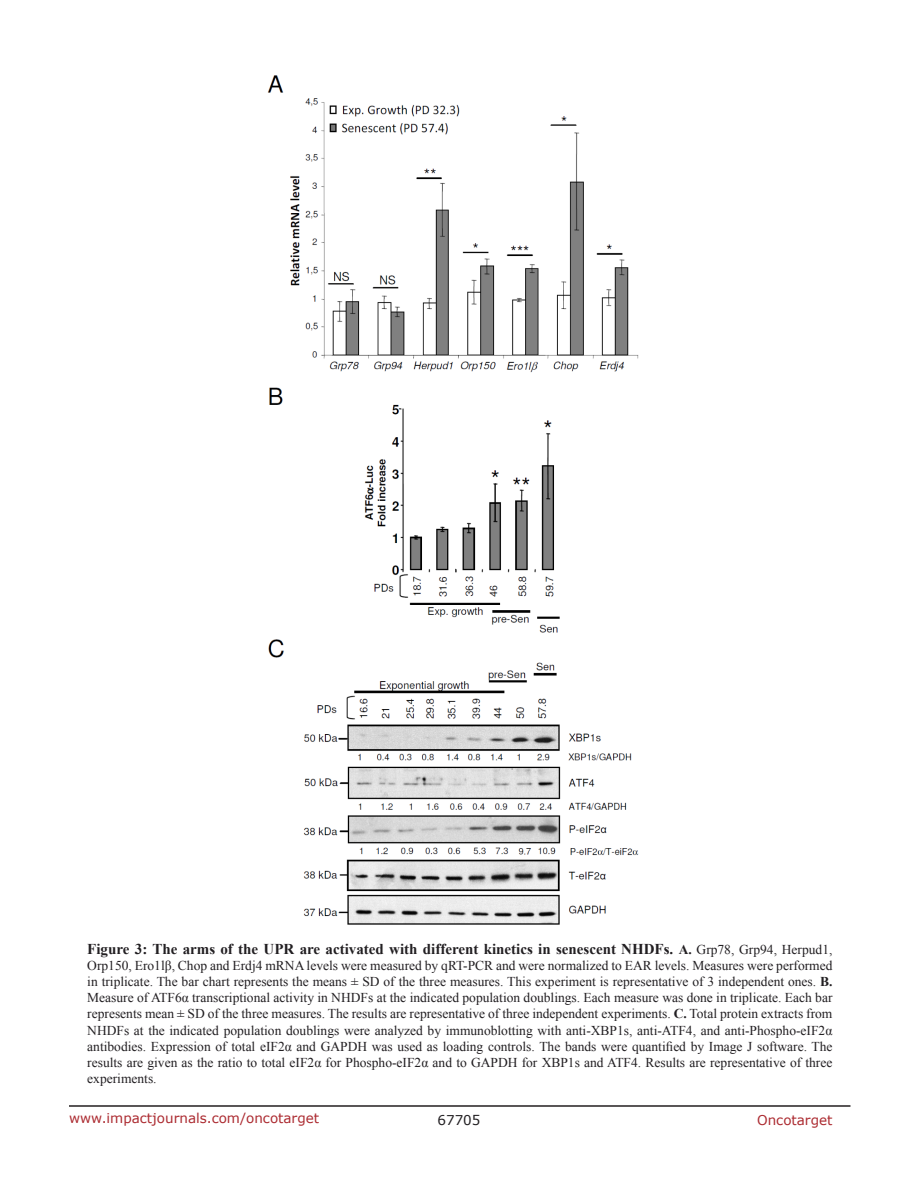
<style>
.page{position:relative;width:918px;height:1188px;background:#fff}
.page>*{position:absolute;margin:0;border:0;box-sizing:border-box;transform-origin:0 0}
.FigureText{font:700 15px "Times New Roman";color:#221f22}
.FigureText-2{font:13.5px/16.2px "Times New Roman";color:#221f22;text-align:justify}
.t1{font:13.5px "Verdana";color:#ac2b31}
.t2{font:13.5px "Verdana";color:#221f22}
.s1{font-size:13.5px}
.s2{font-weight:400;font-size:13.5px}
.s3{font-weight:700}
</style>
<div class="page">
<hr style="left:69px;top:1105px;width:781px;height:2px;background:#231f20">
<img style="left:267px;top:76px;width:372px;height:849px">
<p class="FigureText" style="left:87px;top:938px;width:747px">Figure 3: The arms of the UPR are activated with different kinetics in senescent NHDFs. <span class="s1">A.</span> <span class="s2">Grp78, Grp94, Herpud1,</span></p>
<p class="FigureText-2" style="left:87px;top:957px;width:747px">Orp150, Ero1lβ, Chop and Erdj4 mRNA levels were measured by qRT-PCR and were normalized to EAR levels. Measures were performed in triplicate. The bar chart represents the means ± SD of the three measures. This experiment is representative of 3 independent ones. <span class="s3">B.<br></span>Measure of ATF6α transcriptional activity in NHDFs at the indicated population doublings. Each measure was done in triplicate. Each bar represents mean ± SD of the three measures. The results are representative of three independent experiments. <span class="s3">C.</span> Total protein extracts from NHDFs at the indicated population doublings were analyzed by immunoblotting with anti-XBP1s, anti-ATF4, and anti-Phospho-eIF2α antibodies. Expression of total eIF2α and GAPDH was used as loading controls. The bands were quantified by Image J software. The results are given as the ratio to total eIF2α for Phospho-eIF2α and to GAPDH for XBP1s and ATF4. Results are representative of three experiments.</p>
<p class="t1" style="left:69px;top:1109px;width:252px">www.impactjournals.com/oncotarget</p>
<p class="t2" style="left:438px;top:1111px;width:44px">67705</p>
<p class="t1" style="left:757px;top:1111px;width:77px">Oncotarget</p>
</div>
